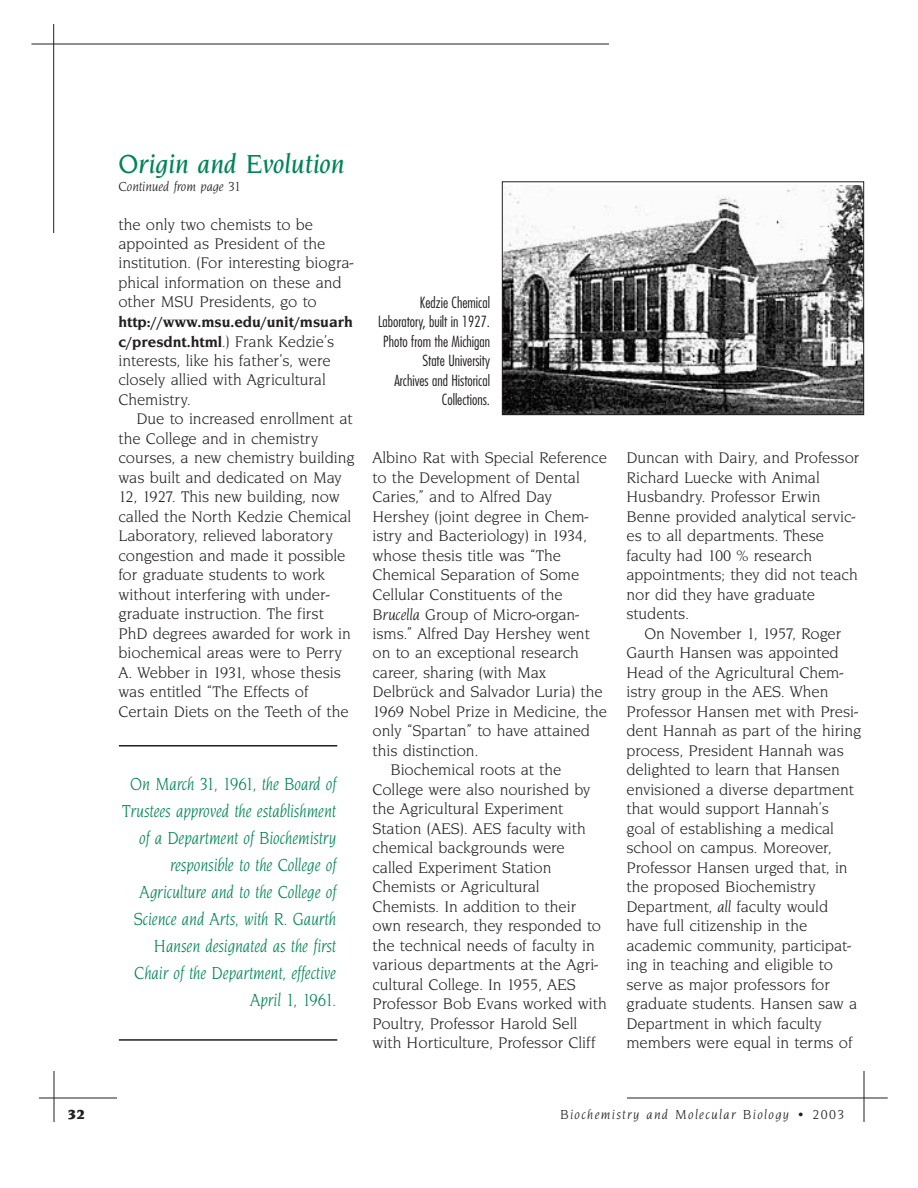
<style>
.page{position:relative;width:918px;height:1188px;background:#fff}
.page>*{position:absolute;margin:0;border:0;box-sizing:border-box;transform-origin:0 0}
.t1{font:italic 500 27px "Novarese Itc T";color:#008457}
.t2{font:italic 18px/27px "Novarese Itc T";color:#008457;text-align:right;scale:.9 1}
.t3{font:15.9px/19.5px "Novarese Itc T";color:#231f20}
.t4{font:300 condensed 15px/19.5px "Futura";color:#231f20;text-align:right}
.t5{font:700 15px "Novarese Itc T";color:#231f20}
.t6{font:italic 13.5px "Novarese Itc T";letter-spacing:.1em;color:#231f20}
.t7{font:italic 13.5px "Novarese Itc T";color:#231f20}
.t8{font:900 13.5px "Novarese Itc T";color:#231f20}
.s1{font-weight:700;font-size:15px}
.s2{font-style:italic}
</style>
<div class="page">
<hr style="left:627px;top:1098px;width:261px;height:1px;background:#231f20">
<hr style="left:864px;top:1071px;width:1px;height:51px;background:#231f20">
<hr style="left:54px;top:1071px;width:1px;height:51px;background:#231f20">
<hr style="left:39px;top:1098px;width:78px;height:1px;background:#231f20">
<hr style="left:53px;top:24px;width:1px;height:209px;background:#231f20">
<hr style="left:32px;top:44px;width:577px;height:1px;background:#231f20">
<hr style="left:119px;top:745px;width:218px;height:2px;background:#231f20">
<hr style="left:119px;top:1039px;width:218px;height:2px;background:#231f20">
<img style="left:504px;top:185px;width:358px;height:228px">
<div style="left:502px;top:182px;width:362px;height:233px;border:1px solid #231f20"></div>
<h1 class="t1" style="left:118px;top:152px;width:227px">Origin and Evolution</h1>
<p class="t7" style="left:118px;top:180px;width:124px">Continued from page 31</p>
<p class="t3" style="left:118px;top:215px;width:237px">the only two chemists to be appointed as President of the institution. (For interesting biogra&shy;phical information on these and other MSU Presidents, go to</p>
<p class="t5" style="left:118px;top:316px;width:236px">http://www.msu.edu/unit/msuarh</p>
<p class="t3" style="left:118px;top:332px;width:217px"><span class="s1">c/presdnt.html</span>.) Frank Kedzie’s interests, like his father’s, were closely allied with Agricultural<br>Chemistry.</p>
<p class="t3" style="left:118px;top:410px;width:237px;text-indent:18px">Due to increased enrollment at the College and in chemistry courses, a new chemistry building was built and dedicated on May<br>12, 1927. This new building, now called the North Kedzie Chemical<br>Laboratory, relieved laboratory congestion and made it possible for graduate students to work without interfering with under&shy;graduate instruction. The first<br>PhD degrees awarded for work in biochemical areas were to Perry<br>A. Webber in 1931, whose thesis was entitled “The Effects of<br>Certain Diets on the Teeth of the</p>
<p class="t2" style="left:122px;top:771px;width:239px">On March 31, 1961, the Board of<br>Trustees approved the establishment of a Department of Biochemistry responsible to the College of<br>Agriculture and to the College of<br>Science and Arts, with R. Gaurth<br>Hansen designated as the first<br>Chair of the Department, effective<br>April 1, 1961.</p>
<p class="t4" style="left:378px;top:293px;width:113px">Kedzie Chemical<br>Laboratory, built in 1927.<br>Photo from the Michigan<br>State University<br>Archives and Historical<br>Collections.</p>
<p class="t3" style="left:372px;top:449px;width:236px">Albino Rat with Special Reference</p>
<p class="t3" style="left:372px;top:469px;width:209px">to the Development of Dental</p>
<p class="t3" style="left:372px;top:488px;width:181px">Caries,” and to Alfred Day</p>
<p class="t3" style="left:372px;top:508px;width:218px">Hershey (joint degree in Chem-</p>
<p class="t3" style="left:372px;top:527px;width:216px">istry and Bacteriology) in 1934,</p>
<p class="t3" style="left:372px;top:547px;width:190px">whose thesis title was “The</p>
<p class="t3" style="left:372px;top:566px;width:208px">Chemical Separation of Some</p>
<p class="t3" style="left:372px;top:586px;width:192px">Cellular Constituents of the</p>
<p class="t3" style="left:372px;top:605px;width:208px"><span class="s2">Brucella</span> Group of Micro-organ-</p>
<p class="t3" style="left:373px;top:625px;width:219px">isms.” Alfred Day Hershey went</p>
<p class="t3" style="left:373px;top:644px;width:208px">on to an exceptional research</p>
<p class="t3" style="left:373px;top:664px;width:175px">career, sharing (with Max</p>
<p class="t3" style="left:373px;top:683px;width:232px">Delbrück and Salvador Luria) the</p>
<p class="t3" style="left:373px;top:703px;width:236px">1969 Nobel Prize in Medicine, the</p>
<p class="t3" style="left:373px;top:722px;width:219px">only “Spartan” to have attained</p>
<p class="t3" style="left:373px;top:742px;width:107px">this distinction.</p>
<p class="t3" style="left:391px;top:761px;width:172px">Biochemical roots at the</p>
<p class="t3" style="left:373px;top:781px;width:220px">College were also nourished by</p>
<p class="t3" style="left:373px;top:800px;width:192px">the Agricultural Experiment</p>
<p class="t3" style="left:373px;top:820px;width:215px">Station (AES). AES faculty with</p>
<p class="t3" style="left:373px;top:839px;width:194px">chemical backgrounds were</p>
<p class="t3" style="left:373px;top:859px;width:180px">called Experiment Station</p>
<p class="t3" style="left:373px;top:878px;width:169px">Chemists or Agricultural</p>
<p class="t3" style="left:373px;top:898px;width:205px">Chemists. In addition to their</p>
<p class="t3" style="left:373px;top:917px;width:230px">own research, they responded to</p>
<p class="t3" style="left:373px;top:937px;width:224px">the technical needs of faculty in</p>
<p class="t3" style="left:373px;top:956px;width:227px">various departments at the Agri-</p>
<p class="t3" style="left:373px;top:976px;width:205px">cultural College. In 1955, AES</p>
<p class="t3" style="left:373px;top:995px;width:236px">Professor Bob Evans worked with</p>
<p class="t3" style="left:373px;top:1015px;width:206px">Poultry, Professor Harold Sell</p>
<p class="t3" style="left:373px;top:1034px;width:225px">with Horticulture, Professor Cliff</p>
<p class="t3" style="left:626px;top:449px;width:235px">Duncan with Dairy, and Professor<br>Richard Luecke with Animal<br>Husbandry. Professor Erwin<br>Benne provided analytical servic&shy;es to all departments. These faculty had 100 % research appointments; they did not teach nor did they have graduate students.</p>
<p class="t3" style="left:626px;top:625px;width:236px;text-indent:18px">On November 1, 1957, Roger<br>Gaurth Hansen was appointed<br>Head of the Agricultural Chem&shy;istry group in the AES. When<br>Professor Hansen met with Presi&shy;dent Hannah as part of the hiring process, President Hannah was delighted to learn that Hansen envisioned a diverse department that would support Hannah’s goal of establishing a medical school on campus. Moreover,<br>Professor Hansen urged that, in the proposed Biochemistry<br>Department, <span class="s2">all</span> faculty would have full citizenship in the academic community, participat&shy;ing in teaching and eligible to serve as major professors for graduate students. Hansen saw a<br>Department in which faculty members were equal in terms of</p>
<p class="t8" style="left:68px;top:1108px;width:19px">32</p>
<p class="t6" style="left:560px;top:1109px;width:286px">Biochemistry and Molecular Biology • 2003</p>
</div>
